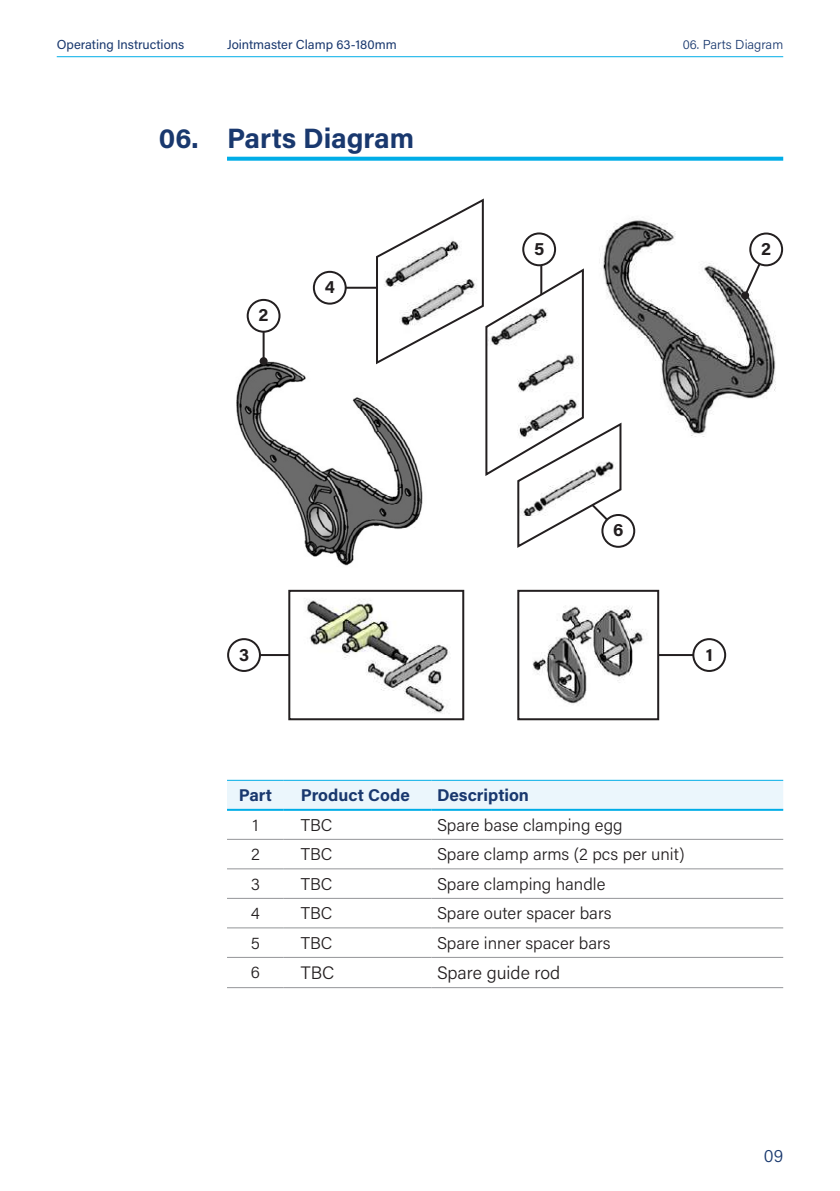
<style>
.page{position:relative;width:840px;height:1191px;background:#fff}
.page>*{position:absolute;margin:0;border:0;box-sizing:border-box;transform-origin:0 0}
.t1{font:700 28px "Acumin Pro";color:#19386e}
.t2{font:300 18px "Acumin Pro";color:#231f20}
.t3{font:700 18px "Acumin Pro";color:#231f20}
.t4{font:300 18px "Acumin Pro";color:#19386e}
.t5{font:300 17px "Acumin Pro";color:#231f20}
.t6{font:700 17px "Acumin Pro";color:#19386e}
.t7{font:13px "Acumin Pro";color:#19386e}
.t8{font:300 13px "Acumin Pro";color:#19386e}
</style>
<div class="page">
<hr style="left:57px;top:56px;width:725px;height:1px;background:#00ade7">
<svg style="left:227px;top:157px;width:555px;height:4px;fill:#00ade7"></svg>
<hr style="left:329px;top:287px;width:57px;height:2px;background:#231f20">
<hr style="left:244px;top:654px;width:56px;height:2px;background:#231f20">
<img style="left:623px;top:220px;width:153px;height:217px">
<img style="left:236px;top:347px;width:138px;height:219px">
<div style="left:227px;top:781px;width:555px;height:28px;background:#ebf6fc"></div>
<hr style="left:227px;top:780px;width:56px;height:1px;background:#00ade7">
<hr style="left:283px;top:780px;width:148px;height:1px;background:#00ade7">
<hr style="left:431px;top:780px;width:351px;height:1px;background:#00ade7">
<hr style="left:227px;top:809px;width:56px;height:2px;background:#00ade7">
<hr style="left:283px;top:809px;width:148px;height:2px;background:#00ade7">
<hr style="left:431px;top:809px;width:351px;height:2px;background:#00ade7">
<hr style="left:227px;top:839px;width:56px;height:1px;background:#939598">
<hr style="left:283px;top:839px;width:148px;height:1px;background:#939598">
<hr style="left:431px;top:839px;width:351px;height:1px;background:#939598">
<hr style="left:227px;top:868px;width:56px;height:1px;background:#939598">
<hr style="left:283px;top:868px;width:148px;height:1px;background:#939598">
<hr style="left:431px;top:868px;width:351px;height:1px;background:#939598">
<hr style="left:227px;top:898px;width:56px;height:1px;background:#939598">
<hr style="left:283px;top:898px;width:148px;height:1px;background:#939598">
<hr style="left:431px;top:898px;width:351px;height:1px;background:#939598">
<hr style="left:227px;top:927px;width:56px;height:1px;background:#939598">
<hr style="left:283px;top:927px;width:148px;height:1px;background:#939598">
<hr style="left:431px;top:927px;width:351px;height:1px;background:#939598">
<hr style="left:227px;top:957px;width:56px;height:1px;background:#939598">
<hr style="left:283px;top:957px;width:148px;height:1px;background:#939598">
<hr style="left:431px;top:957px;width:351px;height:1px;background:#939598">
<hr style="left:227px;top:987px;width:56px;height:1px;background:#939598">
<hr style="left:283px;top:987px;width:148px;height:1px;background:#939598">
<hr style="left:431px;top:987px;width:351px;height:1px;background:#939598">
<div style="left:314px;top:272px;width:31px;height:32px;background:#fff;border-radius:50%"></div>
<div style="left:313px;top:271px;width:33px;height:34px;border:2px solid #231f20;border-radius:50%"></div>
<div style="left:601px;top:514px;width:34px;height:34px;border:2px solid #231f20;border-radius:50%"></div>
<div style="left:228px;top:639px;width:32px;height:32px;background:#fff;border-radius:50%"></div>
<div style="left:227px;top:638px;width:34px;height:34px;border:2px solid #231f20;border-radius:50%"></div>
<img style="left:291px;top:600px;width:159px;height:114px">
<div style="left:288px;top:590px;width:176px;height:130px;border:2px solid #231f20"></div>
<hr style="left:652px;top:654px;width:56px;height:2px;background:#231f20">
<div style="left:693px;top:639px;width:31px;height:32px;background:#fff;border-radius:50%"></div>
<div style="left:692px;top:638px;width:33px;height:34px;border:2px solid #231f20;border-radius:50%"></div>
<img style="left:532px;top:606px;width:123px;height:99px">
<div style="left:517px;top:590px;width:141px;height:130px;border:2px solid #231f20"></div>
<svg style="left:374px;top:198px;width:249px;height:350px"></svg>
<hr style="left:262px;top:316px;width:2px;height:45px;background:#231f20">
<div style="left:259px;top:357px;width:8px;height:8px;background:#231f20;border-radius:50%"></div>
<svg style="left:742px;top:247px;width:26px;height:51px"></svg>
<svg style="left:740px;top:291px;width:8px;height:8px"></svg>
<div style="left:247px;top:300px;width:32px;height:32px;background:#fff;border-radius:50%"></div>
<div style="left:246px;top:299px;width:34px;height:34px;border:2px solid #231f20;border-radius:50%"></div>
<div style="left:749px;top:233px;width:32px;height:32px;background:#fff;border-radius:50%"></div>
<div style="left:748px;top:232px;width:34px;height:34px;border:2px solid #231f20;border-radius:50%"></div>
<p class="t7" style="left:57px;top:36px;width:129px">Operating Instructions</p>
<p class="t7" style="left:227px;top:36px;width:171px">Jointmaster Clamp 63-180mm</p>
<h1 class="t1" style="left:159px;top:119px;width:257px">06. Parts Diagram</h1>
<p class="t3" style="left:258px;top:302px;width:11px">2</p>
<p class="t3" style="left:324px;top:274px;width:12px">4</p>
<p class="t3" style="left:533px;top:236px;width:12px">5</p>
<p class="t8" style="left:682px;top:35px;width:102px">06. Parts Diagram</p>
<p class="t3" style="left:760px;top:236px;width:11px">2</p>
<p class="t3" style="left:612px;top:517px;width:12px">6</p>
<p class="t3" style="left:239px;top:641px;width:12px">3</p>
<p class="t3" style="left:705px;top:641px;width:9px">1</p>
<p class="t6" style="left:238px;top:783px;width:35px">Part</p>
<p class="t6" style="left:300px;top:783px;width:110px">Product Code</p>
<p class="t6" style="left:437px;top:783px;width:93px">Description</p>
<p class="t5" style="left:252px;top:813px;width:7px">1</p>
<p class="t5" style="left:300px;top:813px;width:33px">TBC</p>
<p class="t5" style="left:437px;top:813px;width:187px">Spare base clamping egg</p>
<p class="t5" style="left:251px;top:842px;width:10px">2</p>
<p class="t5" style="left:300px;top:842px;width:33px">TBC</p>
<p class="t5" style="left:437px;top:842px;width:249px">Spare clamp arms (2 pcs per unit)</p>
<p class="t5" style="left:250px;top:872px;width:11px">3</p>
<p class="t5" style="left:300px;top:872px;width:33px">TBC</p>
<p class="t5" style="left:437px;top:872px;width:170px">Spare clamping handle</p>
<p class="t5" style="left:251px;top:901px;width:11px">4</p>
<p class="t5" style="left:300px;top:901px;width:33px">TBC</p>
<p class="t5" style="left:437px;top:901px;width:176px">Spare outer spacer bars</p>
<p class="t5" style="left:251px;top:931px;width:11px">5</p>
<p class="t5" style="left:300px;top:931px;width:33px">TBC</p>
<p class="t5" style="left:437px;top:931px;width:175px">Spare inner spacer bars</p>
<p class="t5" style="left:251px;top:960px;width:11px">6</p>
<p class="t2" style="left:300px;top:960px;width:35px">TBC</p>
<p class="t2" style="left:437px;top:960px;width:125px">Spare guide rod</p>
<p class="t4" style="left:763px;top:1143px;width:21px">09</p>
</div>
